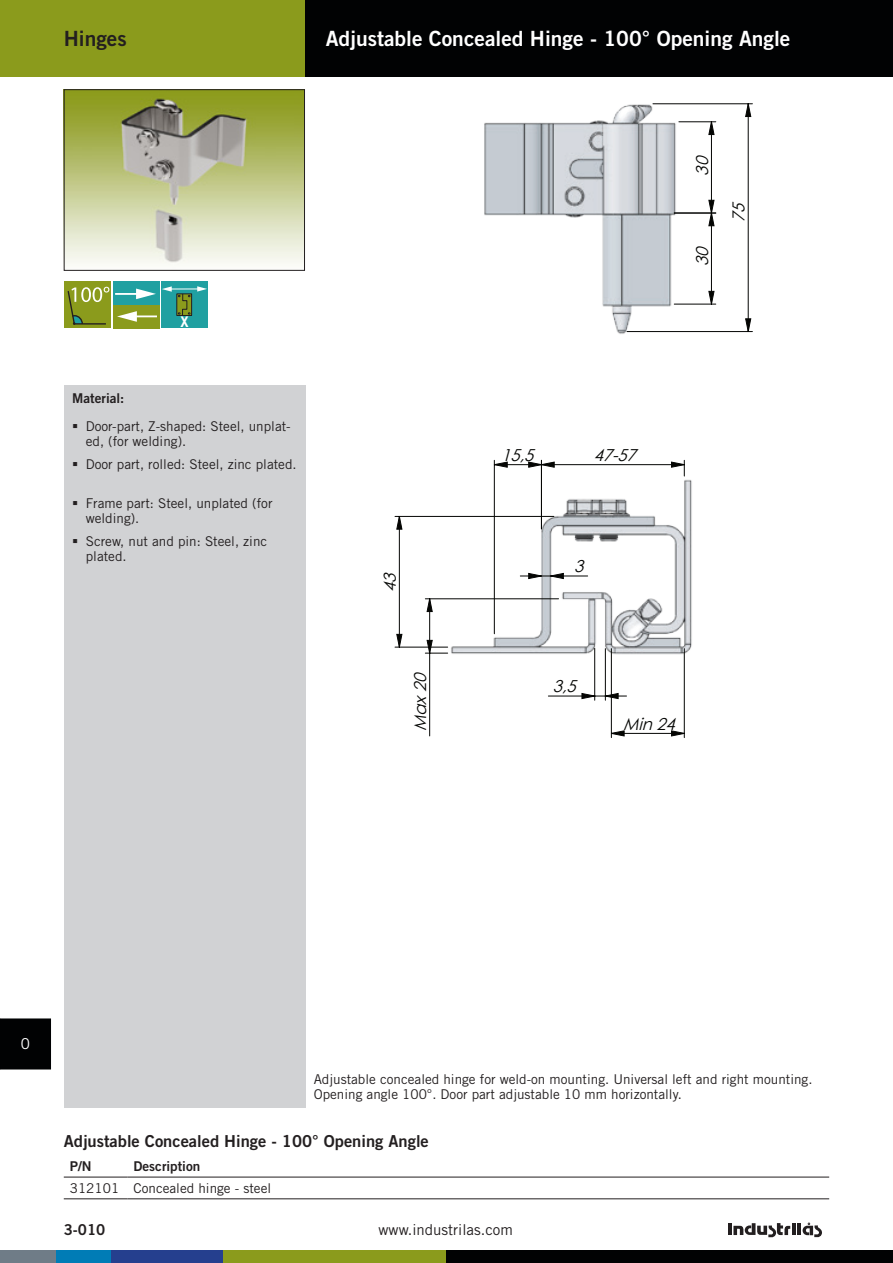
<style>
.page{position:relative;width:893px;height:1263px;background:#fff}
.page>*{position:absolute;margin:0;border:0;box-sizing:border-box;transform-origin:0 0}
.leftPageTitle{font:21px "Trade Gothic LT Std Bd 2";color:#fff}
.leftChapter{font:21px "Trade Gothic LT Std Bd 2";color:#231f20}
.tHeader{font:16.5px "Trade Gothic LT Std Bd 2";color:#231f20}
.t1{font:italic 16.5px "Century Gothic";color:#040503}
.pageFootCenter{font:15px "Trade Gothic LT Std";color:#231f20}
.pageFootLeft{font:15px "Trade Gothic LT Std Bd 2";color:#231f20}
.pageIndexNumber{font:15px "Trade Gothic LT Std";color:#fff}
.t2{font:14.7px "Trade Gothic LT Std Bd 2";color:#fff}
.productDescription{font:13.5px/15px "Trade Gothic LT Std";color:#231f20}
.tdleft{font:13.5px "Trade Gothic LT Std";color:#231f20}
.tHeadersLeft{font:13.5px "Trade Gothic LT Std Bd 2";color:#231f20}
.productDescriptionHe{font:13.5px "Trade Gothic LT Std Bd 2";color:#231f20}
</style>
<div class="page">
<div style="left:0;top:0;width:305px;height:77px;background:#8b9b1c"></div>
<div style="left:305px;top:0;width:588px;height:77px;background:#010203"></div>
<div style="left:0;top:1250px;width:56px;height:13px;background:#6f7c87"></div>
<div style="left:56px;top:1250px;width:56px;height:13px;background:#007cb6"></div>
<div style="left:112px;top:1250px;width:111px;height:13px;background:#253f8e"></div>
<div style="left:223px;top:1250px;width:223px;height:13px;background:#8b9b1c"></div>
<div style="left:446px;top:1250px;width:447px;height:13px;background:#010203"></div>
<div style="left:64px;top:385px;width:241px;height:723px;background:#d1d2d4"></div>
<img style="left:66px;top:91px;width:237px;height:173px">
<div style="left:64px;top:89px;width:241px;height:182px;border:1px solid #231f20"></div>
<img style="left:484px;top:103px;width:202px;height:109px">
<hr style="left:611px;top:649px;width:1px;height:89px;background:#040503">
<hr style="left:684px;top:649px;width:1px;height:89px;background:#040503">
<hr style="left:395px;top:647px;width:53px;height:1px;background:#040503">
<hr style="left:395px;top:516px;width:159px;height:1px;background:#040503">
<hr style="left:425px;top:598px;width:134px;height:1px;background:#040503">
<svg style="left:425px;top:653px;width:23px;height:1px"></svg>
<hr style="left:429px;top:653px;width:1px;height:83px;background:#040503">
<hr style="left:674px;top:304px;width:42px;height:1px;background:#040503">
<hr style="left:627px;top:331px;width:125px;height:1px;background:#040503">
<hr style="left:653px;top:103px;width:99px;height:1px;background:#040503">
<hr style="left:679px;top:121px;width:37px;height:1px;background:#040503">
<hr style="left:674px;top:213px;width:42px;height:1px;background:#040503">
<svg style="left:493px;top:653px;width:192px;height:84px"></svg>
<svg style="left:396px;top:515px;width:7px;height:133px"></svg>
<svg style="left:427px;top:213px;width:287px;height:440px"></svg>
<svg style="left:745px;top:103px;width:7px;height:229px"></svg>
<svg style="left:708px;top:121px;width:7px;height:93px"></svg>
<div style="left:65px;top:282px;width:46px;height:46px;background:#8b9b1c"></div>
<svg style="left:67px;top:287px;width:42px;height:38px"></svg>
<div style="left:113px;top:282px;width:47px;height:23px;background:#20a0a1"></div>
<div style="left:113px;top:305px;width:47px;height:23px;background:#8b9b1c"></div>
<hr style="left:133px;top:315px;width:24px;height:2px;background:#fff">
<svg style="left:117px;top:311px;width:20px;height:11px"></svg>
<hr style="left:115px;top:293px;width:25px;height:2px;background:#fff">
<svg style="left:136px;top:289px;width:20px;height:10px"></svg>
<div style="left:161px;top:282px;width:47px;height:46px;background:#20a0a1"></div>
<svg style="left:162px;top:286px;width:45px;height:30px"></svg>
<hr style="left:728px;top:1223px;width:4px;height:12px;background:#231f20">
<hr style="left:797px;top:1223px;width:4px;height:12px;background:#231f20">
<svg style="left:733px;top:1223px;width:62px;height:14px"></svg>
<svg style="left:803px;top:1222px;width:19px;height:15px"></svg>
<div style="left:0;top:1018px;width:51px;height:51px;background:#010203"></div>
<hr style="left:64px;top:1177px;width:64px;height:1px;background:#231f20">
<hr style="left:128px;top:1177px;width:701px;height:1px;background:#231f20">
<hr style="left:64px;top:1198px;width:64px;height:1px;background:#231f20">
<hr style="left:128px;top:1198px;width:701px;height:1px;background:#231f20">
<p class="leftChapter" style="left:64px;top:25px;width:64px">Hinges</p>
<p class="leftPageTitle" style="left:326px;top:25px;width:466px">Adjustable Concealed Hinge - 100° Opening Angle</p>
<p class="t2" style="left:180px;top:313px;width:10px">X</p>
<p class="productDescriptionHe" style="left:72px;top:390px;width:54px">Material:</p>
<p class="productDescription" style="left:86px;top:418px;width:206px">Door-part, Z-shaped: Steel, unplat&shy;ed, (for welding).</p>
<p class="productDescription" style="left:86px;top:457px;width:212px">Door part, rolled: Steel, zinc plated.</p>
<p class="productDescription" style="left:86px;top:495px;width:188px">Frame part: Steel, unplated (for welding).</p>
<p class="productDescription" style="left:86px;top:534px;width:183px">Screw, nut and pin: Steel, zinc plated.</p>
<p class="t1" style="left:690px;top:176px;width:26px;rotate:-90deg">30</p>
<p class="t1" style="left:690px;top:266px;width:26px;rotate:-90deg">30</p>
<p class="t1" style="left:727px;top:222px;width:26px;rotate:-90deg">75</p>
<p class="t1" style="left:501px;top:443px;width:40px">15,5</p>
<p class="t1" style="left:594px;top:443px;width:50px">47-57</p>
<p class="t1" style="left:378px;top:592px;width:26px;rotate:-90deg">43</p>
<p class="t1" style="left:574px;top:555px;width:17px">3</p>
<p class="t1" style="left:409px;top:731px;width:65px;rotate:-90deg">Max20</p>
<p class="t1" style="left:553px;top:675px;width:30px">3,5</p>
<p class="t1" style="left:623px;top:712px;width:59px">Min24</p>
<p class="pageIndexNumber" style="left:21px;top:1035px;width:11px">0</p>
<p class="productDescription" style="left:314px;top:1072px;width:500px">Adjustable concealed hinge for weld-on mounting. Universal left and right mounting.<br>Opening angle 100°. Door part adjustable 10 mm horizontally.</p>
<p class="tHeader" style="left:64px;top:1131px;width:367px">Adjustable Concealed Hinge - 100° Opening Angle</p>
<p class="tHeadersLeft" style="left:70px;top:1158px;width:23px">P/N</p>
<p class="tHeadersLeft" style="left:134px;top:1158px;width:68px">Description</p>
<p class="tdleft" style="left:70px;top:1180px;width:51px">312101</p>
<p class="tdleft" style="left:134px;top:1180px;width:139px">Concealed hinge - steel</p>
<p class="pageFootLeft" style="left:64px;top:1221px;width:43px">3-010</p>
<p class="pageFootCenter" style="left:379px;top:1221px;width:136px">www.industrilas.com</p>
</div>
